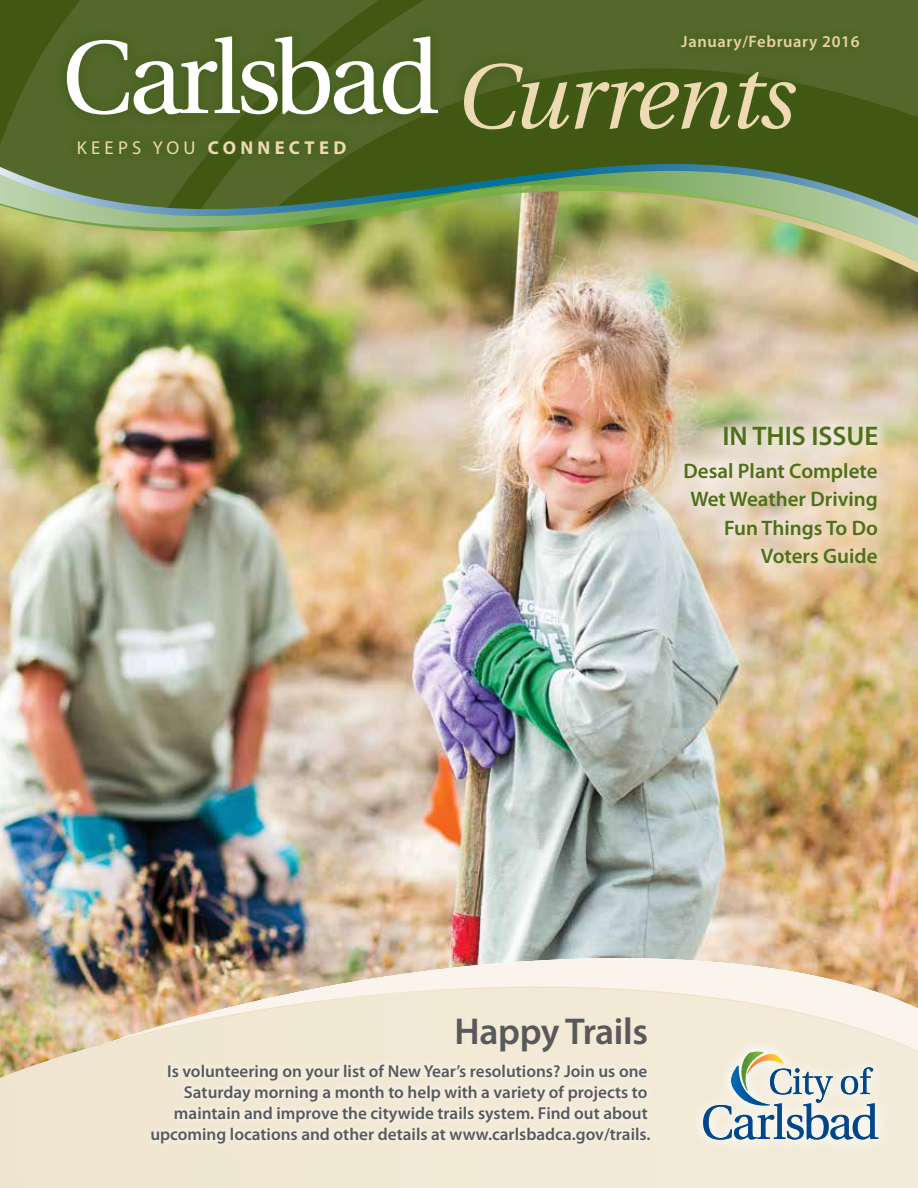
<style>
.page{position:relative;width:918px;height:1188px;background:#fff}
.page>*{position:absolute;margin:0;border:0;box-sizing:border-box;transform-origin:0 0}
.t1{font:103.5px "Utopia";letter-spacing:-.05em;color:#fff}
.t2{font:italic 91.5px "Utopia";letter-spacing:-.02em;color:#eddab2}
.t3{font:600 37.5px "Myriad Pro";letter-spacing:-.01em;color:#58595b}
.t4{font:600 27px "Myriad Pro";color:#4f6f19}
.t5{font:600 21px/28px "Myriad Pro";color:#4f6f19;text-align:right}
.t6{font:700 18.6px "Myriad Pro";letter-spacing:.23em;color:#eddab2}
.t7{font:600 17.25px/21px "Myriad Pro";color:#58595b;text-align:right}
.t8{font:600 16.5px "Myriad Pro";letter-spacing:.04em;color:#e8d3a2}
.s1{font-weight:400}
</style>
<div class="page">
<img style="left:0;top:273px;width:918px;height:697px">
<svg style="left:511px;top:0;width:407px;height:148px;fill:#53682a"></svg>
<svg style="left:0;top:0;width:511px;height:148px;fill:#53682a"></svg>
<svg style="left:0;top:148px;width:918px;height:125px"></svg>
<svg style="left:0;top:164px;width:918px;height:7px"></svg>
<img style="left:0;top:171px;width:918px;height:91px">
<svg style="left:665px;top:444px;width:231px;height:139px"></svg>
<svg style="left:706px;top:408px;width:189px;height:55px"></svg>
<svg style="left:66px;top:128px;width:292px;height:38px;fill:#506627"></svg>
<div style="left:451px;top:51px;width:357px;height:91px;background:linear-gradient(to bottom,#4f6526,#3b540d)"></div>
<svg style="left:54px;top:25px;width:396px;height:102px;fill:#4d6424"></svg>
<div style="left:673px;top:26px;width:196px;height:32px;background:#516628"></div>
<img style="left:85px;top:924px;width:833px;height:13px">
<svg style="left:0;top:970px;width:918px;height:218px"></svg>
<img style="left:85px;top:937px;width:833px;height:132px">
<div style="left:146px;top:1058px;width:510px;height:91px;background:#f3ebdb"></div>
<div style="left:690px;top:1038px;width:200px;height:115px;background:#f3ebd9"></div>
<svg style="left:703px;top:1052px;width:175px;height:88px"></svg>
<h1 class="t1" style="left:62px;top:21px;width:379px">Carlsbad</h1>
<p class="t6" style="left:77px;top:135px;width:271px"><span class="s1">KEEPS YOU</span> CONNECTED</p>
<p class="t8" style="left:681px;top:30px;width:180px">January/February 2016</p>
<h2 class="t2" style="left:454px;top:47px;width:340px">Currents</h2>
<h3 class="t4" style="left:722px;top:419px;width:157px">IN THIS ISSUE</h3>
<p class="t5" style="left:684px;top:457px;width:196px">Desal Plant Complete<br>Wet Weather Driving<br>Fun Things To Do<br>Voters Guide</p>
<h3 class="t3" style="left:455px;top:1008px;width:195px">Happy Trails</h3>
<p class="t7" style="left:150px;top:1060px;width:502px">Is volunteering on your list of New Year’s resolutions? Join us one Saturday morning a month to help with a variety of projects to maintain and improve the citywide trails system. Find out about upcoming locations and other details at www.carlsbadca.gov/trails.</p>
</div>
